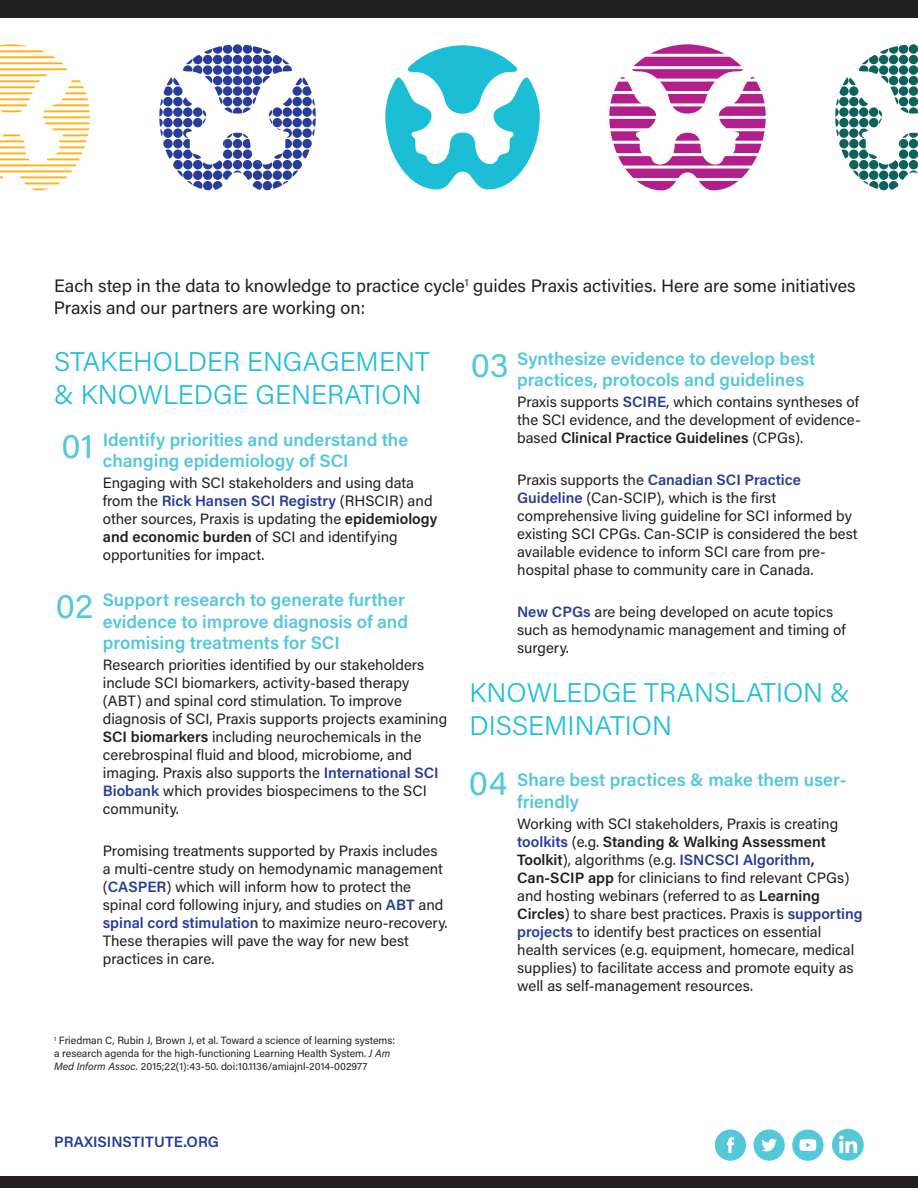
<style>
.page{position:relative;width:918px;height:1188px;background:#fff}
.page>*{position:absolute;margin:0;border:0;box-sizing:border-box;transform-origin:0 0}
.t1{font:34.5px "Acumin Pro";color:#54c7d9}
.t2{font:300 27px/32.4px "Acumin Pro";color:#1cbed7}
.t3{font:600 18px/21.6px "Acumin Pro";color:#54c7d9}
.t4{font:18px/21.6px "Acumin Pro";color:#231f20}
.t5{font:15px/18px "Acumin Pro";color:#231f20}
.t6{font:600 15px "Acumin Pro";color:#283c98}
.t7{font:10.5px/12.6px "Acumin Pro";color:#231f20}
.s1{font-weight:600;color:#283c98}
.s2{font-weight:600}
.s3{font-style:italic}
</style>
<div class="page">
<svg style="left:609px;top:44px;width:157px;height:146px"></svg>
<svg style="left:0;top:44px;width:90px;height:146px"></svg>
<svg style="left:835px;top:44px;width:83px;height:146px"></svg>
<svg style="left:159px;top:44px;width:157px;height:146px"></svg>
<svg style="left:385px;top:45px;width:155px;height:145px"></svg>
<div style="left:0;top:1176px;width:918px;height:12px;background:#231f20"></div>
<svg style="left:715px;top:1129px;width:31px;height:32px"></svg>
<svg style="left:754px;top:1129px;width:31px;height:32px"></svg>
<svg style="left:792px;top:1129px;width:32px;height:32px"></svg>
<svg style="left:832px;top:1129px;width:32px;height:32px"></svg>
<div style="left:0;top:0;width:918px;height:17px;background:#231f20"></div>
<p class="t4" style="left:54px;top:274px;width:803px">Each step in the data to knowledge to practice cycle<sup>1</sup> guides Praxis activities. Here are some initiatives<br>Praxis and our partners are working on:</p>
<h2 class="t2" style="left:54px;top:345px;width:377px">STAKEHOLDER ENGAGEMENT &amp; KNOWLEDGE GENERATION</h2>
<p class="t3" style="left:517px;top:347px;width:300px">Synthesize evidence to develop best practices, protocols and guidelines</p>
<p class="t5" style="left:517px;top:393px;width:345px;text-align:justify">Praxis supports <span class="s1">SCIRE</span>, which contains syntheses of the SCI evidence, and the development of evidence&shy;based <span class="s2">Clinical Practice Guidelines</span> (CPGs).</p>
<p class="t5" style="left:517px;top:471px;width:342px">Praxis supports the <span class="s1">Canadian SCI Practice Guideline</span> (Can-SCIP), which is the first comprehensive living guideline for SCI informed by existing SCI CPGs. Can-SCIP is considered the best available evidence to inform SCI care from pre&shy;hospital phase to community care in Canada.</p>
<p class="t5" style="left:517px;top:603px;width:330px"><span class="s1">New CPGs</span> are being developed on acute topics such as hemodynamic management and timing of surgery.</p>
<h1 class="t1" style="left:471px;top:341px;width:40px">03</h1>
<p class="t3" style="left:103px;top:428px;width:307px">Identify priorities and understand the changing epidemiology of SCI</p>
<p class="t5" style="left:103px;top:474px;width:336px">Engaging with SCI stakeholders and using data from the <span class="s1">Rick Hansen SCI Registry</span> (RHSCIR) and other sources, Praxis is updating the <span class="s2">epidemiology and economic burden</span> of SCI and identifying opportunities for impact.</p>
<p class="t3" style="left:103px;top:588px;width:307px">Support research to generate further evidence to improve diagnosis of and promising treatments for SCI</p>
<p class="t5" style="left:103px;top:655px;width:346px">Research priorities identified by our stakeholders include SCI biomarkers, activity-based therapy (ABT) and spinal cord stimulation. To improve diagnosis of SCI, Praxis supports projects examining <span class="s2">SCI biomarkers</span> including neurochemicals in the cerebrospinal fluid and blood, microbiome, and imaging. Praxis also supports the <span class="s1">International SCI Biobank</span> which provides biospecimens to the SCI community.</p>
<p class="t5" style="left:103px;top:841px;width:346px">Promising treatments supported by Praxis includes a multi-centre study on hemodynamic management (<span class="s1">CASPER</span>) which will inform how to protect the spinal cord following injury, and studies on <span class="s1">ABT</span> and <span class="s1">spinal cord stimulation</span> to maximize neuro-recovery.<br>These therapies will pave the way for new best practices in care.</p>
<h1 class="t1" style="left:62px;top:422px;width:33px">01</h1>
<h1 class="t1" style="left:56px;top:582px;width:39px">02</h1>
<h2 class="t2" style="left:470px;top:676px;width:382px">KNOWLEDGE TRANSLATION &amp;<br>DISSEMINATION</h2>
<h1 class="t1" style="left:469px;top:759px;width:40px">04</h1>
<p class="t3" style="left:517px;top:768px;width:331px">Share best practices &amp; make them user&shy;friendly</p>
<p class="t5" style="left:517px;top:814px;width:347px">Working with SCI stakeholders, Praxis is creating <span class="s1">toolkits</span> (e.g. <span class="s2">Standing &amp; Walking Assessment Toolkit</span>), algorithms (e.g. <span class="s1">ISNCSCI Algorithm</span><span class="s2">, Can-SCIP app</span> for clinicians to find relevant CPGs) and hosting webinars (referred to as <span class="s2">Learning Circles</span>) to share best practices. Praxis is <span class="s1">supporting projects</span> to identify best practices on essential health services (e.g. equipment, homecare, medical supplies) to facilitate access and promote equity as well as self-management resources.</p>
<p class="t7" style="left:54px;top:1034px;width:343px"><sup>1</sup> Friedman C, Rubin J, Brown J, et al. Toward a science of learning systems: a research agenda for the high-functioning Learning Health System. <span class="s3">J Am<br>Med Inform Assoc.</span> 2015;22(1):43-50. doi:10.1136/amiajnl-2014-002977</p>
<p class="t6" style="left:54px;top:1132px;width:166px">PRAXISINSTITUTE.ORG</p>
</div>
